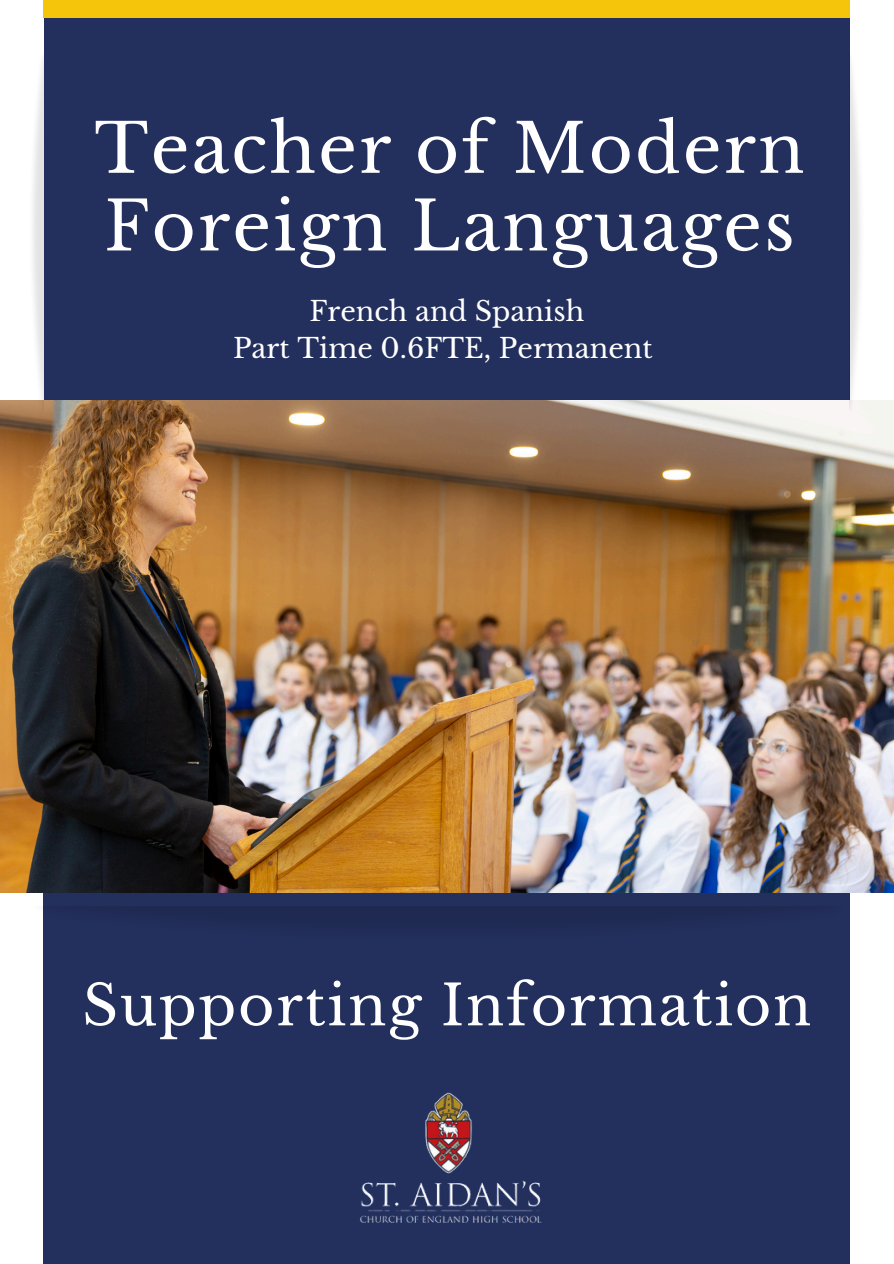
<style>
.page{position:relative;width:894px;height:1264px;background:#fff}
.page>*{position:absolute;margin:0;border:0;box-sizing:border-box;transform-origin:0 0}
.t1{font:67.5px/77.7px "Libre Baskerville";letter-spacing:.03em;color:#fff}
.t2{font:55.65px "Libre Baskerville";letter-spacing:.03em;color:#fff}
.t3{font:27px "Libre Baskerville";color:#fff}
</style>
<div class="page">
<div style="left:44px;top:883px;width:805px;height:380px;background:#232f5c"></div>
<img style="left:43px;top:906px;width:807px;height:39px">
<div style="left:44px;top:13px;width:805px;height:389px;background:#232f5c"></div>
<img style="left:0;top:400px;width:893px;height:492px">
<img style="left:849px;top:49px;width:17px;height:366px">
<img style="left:360px;top:1092px;width:182px;height:131px">
<div style="left:44px;top:0;width:805px;height:18px;background:#f5c50c"></div>
<h1 class="t1" style="left:94px;top:110px;width:711px">Teacher of Modern<br>Foreign Languages</h1>
<p class="t3" style="left:309px;top:294px;width:276px">French and Spanish</p>
<p class="t3" style="left:233px;top:331px;width:421px">Part Time 0.6FTE, Permanent</p>
<p class="t2" style="left:82px;top:971px;width:730px">Supporting Information</p>
</div>
